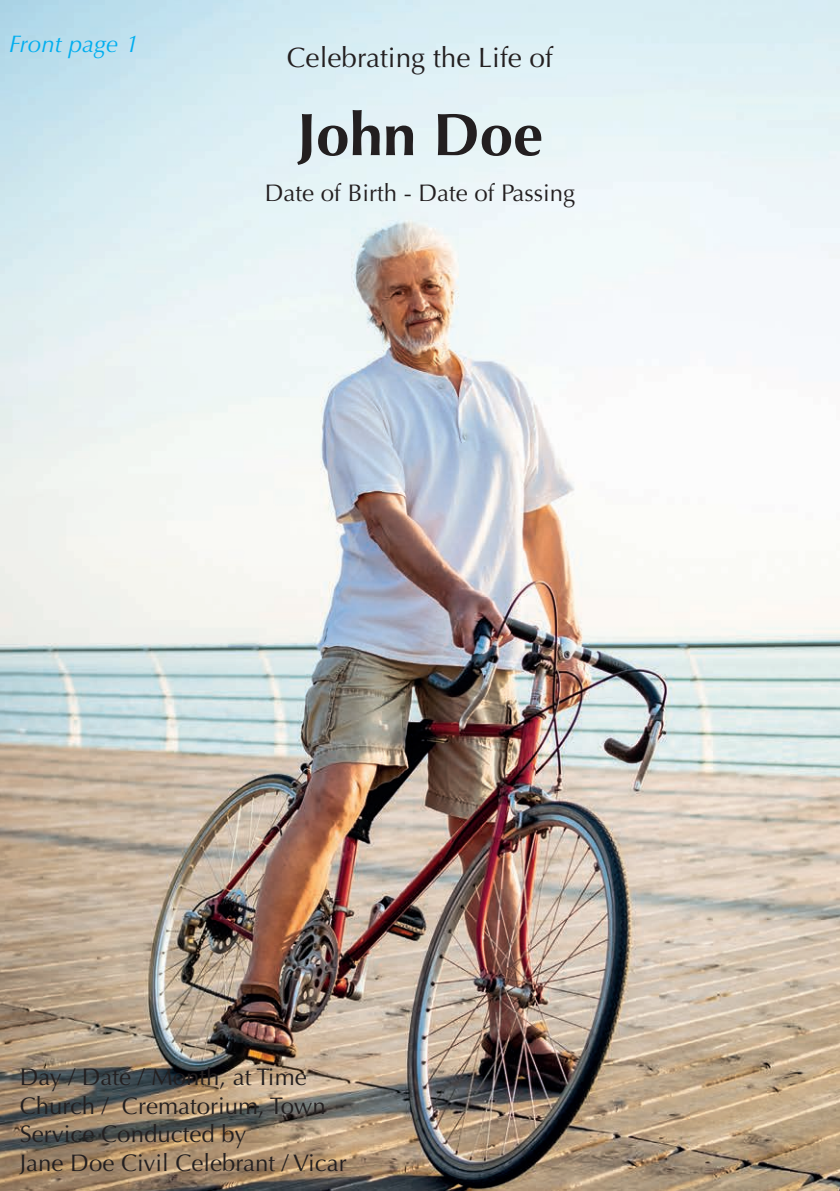
<style>
.page{position:relative;width:840px;height:1191px;background:#fff}
.page>*{position:absolute;margin:0;border:0;box-sizing:border-box;transform-origin:0 0}
.t1{font:700 60px "Optima";color:#231f20}
.t2{font:28px "Optima";color:#231f20}
.t3{font:24px/28.8px "Optima";color:#231f20}
.t4{font:italic 24px "Optima";color:#00aeef}
</style>
<div class="page">
<img style="left:0;top:0;width:839px;height:1191px">
<p class="t4" style="left:9px;top:30px;width:131px">Front page 1</p>
<p class="t2" style="left:287px;top:41px;width:267px">Celebrating the Life of</p>
<h1 class="t1" style="left:296px;top:100px;width:248px">John Doe</h1>
<p class="t3" style="left:265px;top:178px;width:311px">Date of Birth - Date of Passing</p>
<p class="t3" style="left:20px;top:1062px;width:328px">Day / Date / Month, at Time<br>Church / Crematorium, Town<br>Service Conducted by<br>Jane Doe Civil Celebrant / Vicar</p>
</div>
